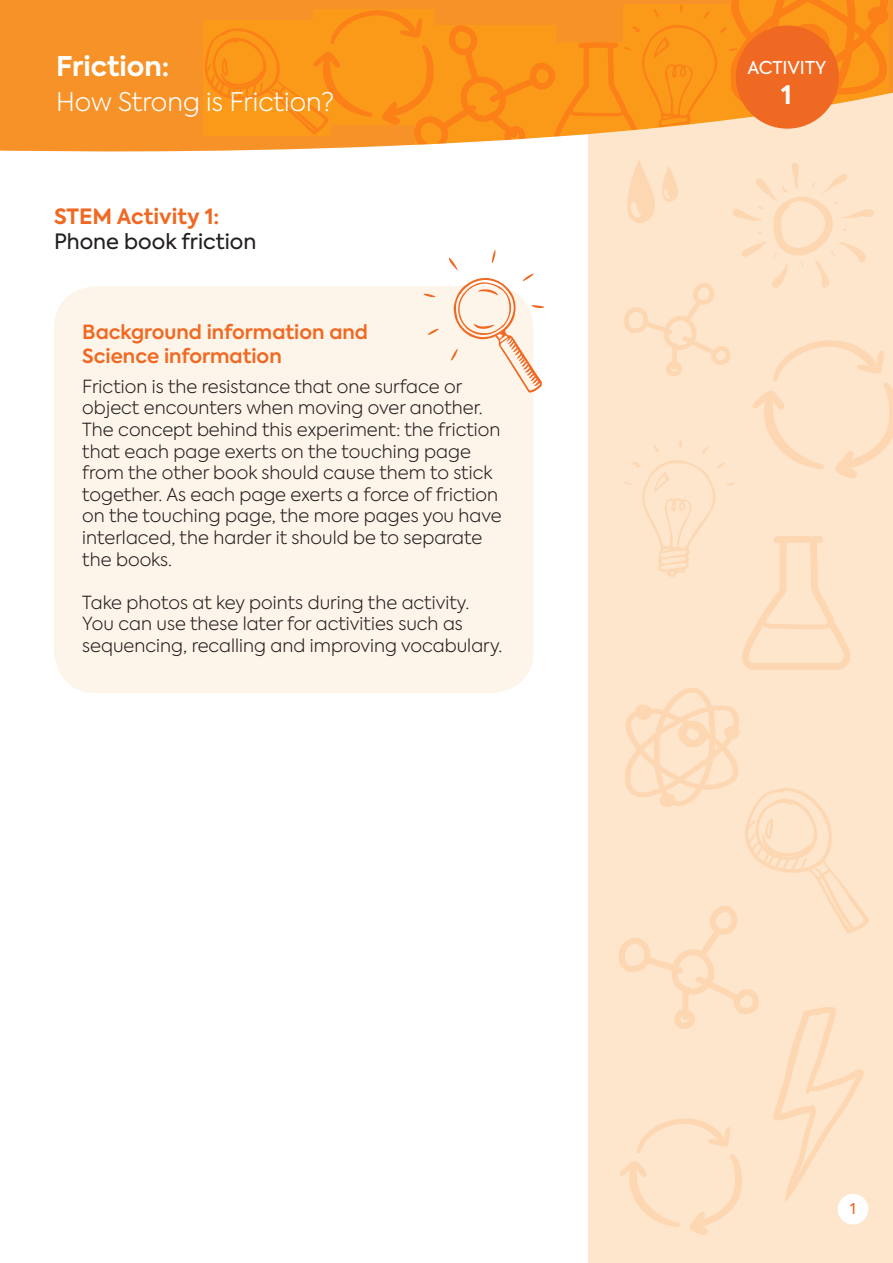
<style>
.page{position:relative;width:893px;height:1263px;background:#fff}
.page>*{position:absolute;margin:0;border:0;box-sizing:border-box;transform-origin:0 0}
.t1{font:700 27px "Axiforma";color:#fff}
.t2{font:300 25.5px "Axiforma";color:#fff}
.t3{font:700 25.5px "Axiforma";color:#fff}
.Body_Copy{font:21px/25.2px "Axiforma";color:#231f20}
.t4{font:600 19.5px/23.4px "Axiforma";color:#f06923}
.Body_Copy-2{font:300 18px/21.6px "Axiforma";color:#231f20}
.t5{font:17.7px "Axiforma";color:#fff}
.t6{font:15px "Axiforma";color:#f06923}
.s1{font-weight:700;color:#f06923}
</style>
<div class="page">
<div style="left:588px;top:1px;width:305px;height:1262px;background:#fee6cc"></div>
<svg style="left:624px;top:165px;width:269px;height:505px"></svg>
<svg style="left:0;top:0;width:893px;height:165px;fill:#f69228"></svg>
<svg style="left:204px;top:0;width:685px;height:152px"></svg>
<div style="left:736px;top:26px;width:103px;height:103px;background:#f06923;border-radius:50%"></div>
<svg style="left:619px;top:688px;width:250px;height:547px"></svg>
<div style="left:54px;top:286px;width:480px;height:407px;background:#fef5ea;border-radius:43px"></div>
<svg style="left:423px;top:250px;width:121px;height:143px"></svg>
<h1 class="t1" style="left:56px;top:48px;width:115px">Friction:</h1>
<h2 class="t2" style="left:56px;top:85px;width:279px">How Strong is Friction?</h2>
<p class="Body_Copy" style="left:54px;top:204px;width:204px"><span class="s1">STEM Activity 1:<br></span>Phone book friction</p>
<h1 class="t4" style="left:82px;top:321px;width:287px">Background information and<br>Science information</h1>
<p class="Body_Copy-2" style="left:82px;top:375px;width:421px">Friction is the resistance that one surface or object encounters when moving over another.<br>The concept behind this experiment: the friction that each page exerts on the touching page from the other book should cause them to stick together. As each page exerts a force of friction on the touching page, the more pages you have interlaced, the harder it should be to separate the books.</p>
<p class="Body_Copy-2" style="left:82px;top:591px;width:422px">Take photos at key points during the activity.<br>You can use these later for activities such as sequencing, recalling and improving vocabulary.</p>
<p class="t5" style="left:747px;top:56px;width:80px">ACTIVITY</p>
<h2 class="t3" style="left:781px;top:78px;width:12px">1</h2>
<p class="t6" style="left:850px;top:1199px;width:7px">1</p>
</div>
